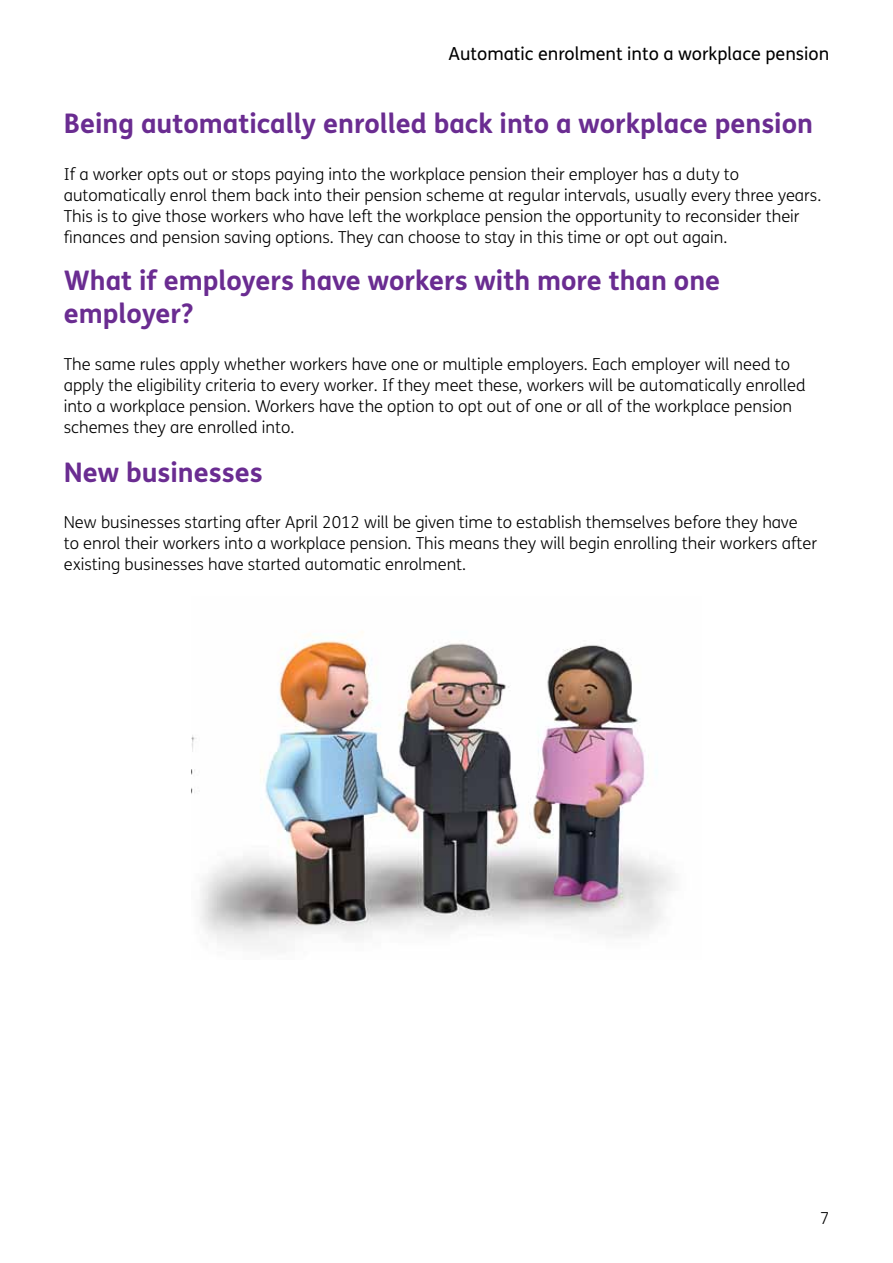
<style>
.page{position:relative;width:893px;height:1263px;background:#fff}
.page>*{position:absolute;margin:0;border:0;box-sizing:border-box;transform-origin:0 0}
.Chapter_heading{font:700 27px/33px "FS Me";color:#6a2c91}
.Rh_header_first{font:18px "FS Me";color:#000}
.Maintext{font:300 16.5px/21px "FS Me";color:#000}
</style>
<div class="page">
<img style="left:191px;top:631px;width:482px;height:315px">
<p class="Rh_header_first" style="left:448px;top:42px;width:382px">Automatic enrolment into a workplace pension</p>
<p class="Chapter_heading" style="left:64px;top:106px;width:751px">Being automatically enrolled back into a workplace pension</p>
<p class="Maintext" style="left:64px;top:163px;width:759px">If a worker opts out or stops paying into the workplace pension their employer has a duty to automatically enrol them back into their pension scheme at regular intervals, usually every three years.<br>This is to give those workers who have left the workplace pension the opportunity to reconsider their finances and pension saving options. They can choose to stay in this time or opt out again.</p>
<p class="Chapter_heading" style="left:64px;top:263px;width:658px">What if employers have workers with more than one employer?</p>
<p class="Maintext" style="left:64px;top:353px;width:743px">The same rules apply whether workers have one or multiple employers. Each employer will need to apply the eligibility criteria to every worker. If they meet these, workers will be automatically enrolled into a workplace pension. Workers have the option to opt out of one or all of the workplace pension schemes they are enrolled into.</p>
<p class="Chapter_heading" style="left:64px;top:454px;width:200px">New businesses</p>
<p class="Maintext" style="left:64px;top:512px;width:755px">New businesses starting after April 2012 will be given time to establish themselves before they have to enrol their workers into a workplace pension. This means they will begin enrolling their workers after existing businesses have started automatic enrolment.</p>
<p class="Maintext" style="left:820px;top:1207px;width:11px">7</p>
</div>
